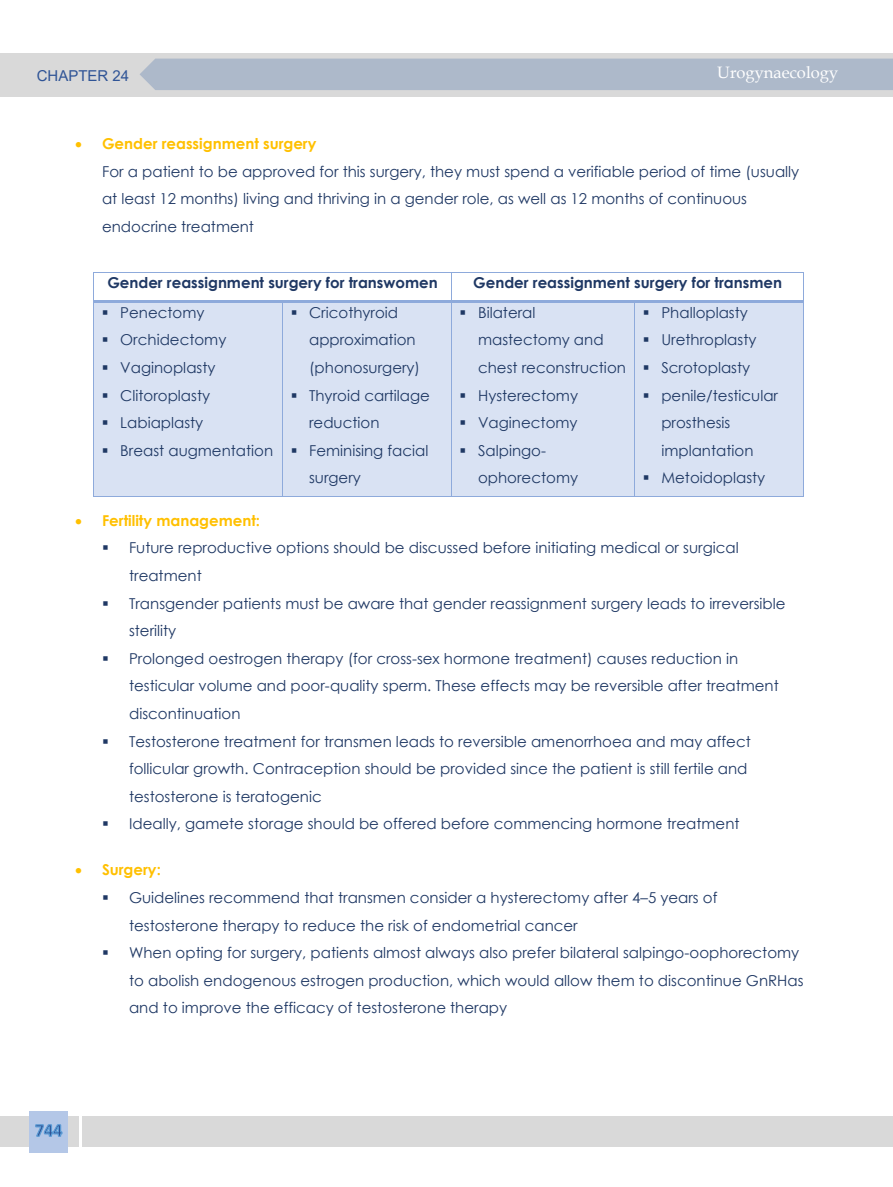
<style>
.page{position:relative;width:893px;height:1187px;background:#fff}
.page>*{position:absolute;margin:0;border:0;box-sizing:border-box;transform-origin:0 0}
.t1{font:16.5px "Book Antiqua 31";color:#fff}
.t2{font:15px/27.6px "Century Gothic";color:#1f3864}
.t3{font:15px "Century Gothic Bold 37";color:#1f3864}
.t4{font:15px "Century Gothic Bold 37";color:#ffc000}
.t5{font:15px "Arial 45";color:#2f5496}
</style>
<div class="page">
<div style="left:0;top:53px;width:893px;height:43px;background:#d9d9d9"></div>
<div style="left:140px;top:59px;width:753px;height:31px;background:#adb9ca"></div>
<div style="left:0;top:1116px;width:79px;height:31px;background:#d9d9d9"></div>
<div style="left:29px;top:1111px;width:39px;height:41px;background:#b4c7e7"></div>
<div style="left:82px;top:1116px;width:811px;height:31px;background:#d9d9d9"></div>
<svg style="left:35px;top:1124px;width:28px;height:13px"></svg>
<hr style="left:94px;top:272px;width:357px;height:1px;background:#8eaadb">
<hr style="left:452px;top:272px;width:351px;height:1px;background:#8eaadb">
<div style="left:94px;top:302px;width:188px;height:194px;background:#d9e2f3"></div>
<div style="left:283px;top:302px;width:168px;height:194px;background:#d9e2f3"></div>
<div style="left:452px;top:302px;width:182px;height:194px;background:#d9e2f3"></div>
<div style="left:635px;top:302px;width:168px;height:194px;background:#d9e2f3"></div>
<svg style="left:93px;top:272px;width:1px;height:30px"></svg>
<hr style="left:94px;top:300px;width:188px;height:2px;background:#8eaadb">
<hr style="left:284px;top:300px;width:167px;height:2px;background:#8eaadb">
<svg style="left:451px;top:272px;width:2px;height:30px"></svg>
<hr style="left:453px;top:300px;width:181px;height:2px;background:#8eaadb">
<hr style="left:637px;top:300px;width:166px;height:2px;background:#8eaadb">
<svg style="left:803px;top:272px;width:1px;height:30px"></svg>
<hr style="left:93px;top:302px;width:1px;height:194px;background:#8eaadb">
<hr style="left:94px;top:496px;width:188px;height:1px;background:#8eaadb">
<hr style="left:282px;top:302px;width:1px;height:194px;background:#8eaadb">
<hr style="left:283px;top:496px;width:168px;height:1px;background:#8eaadb">
<hr style="left:451px;top:302px;width:1px;height:194px;background:#8eaadb">
<hr style="left:452px;top:496px;width:182px;height:1px;background:#8eaadb">
<hr style="left:634px;top:302px;width:1px;height:194px;background:#8eaadb">
<hr style="left:635px;top:496px;width:168px;height:1px;background:#8eaadb">
<hr style="left:803px;top:302px;width:1px;height:194px;background:#8eaadb">
<p class="t5" style="left:37px;top:67px;width:94px">CHAPTER 24</p>
<p class="t1" style="left:717px;top:63px;width:122px">Urogynaecology</p>
<p class="t4" style="left:75px;top:134px;width:243px">• Gender reassignment surgery</p>
<p class="t2" style="left:102px;top:157px;width:699px">For a patient to be approved for this surgery, they must spend a verifiable period of time (usually at least 12 months) living and thriving in a gender role, as well as 12 months of continuous endocrine treatment</p>
<p class="t3" style="left:107px;top:273px;width:332px">Gender reassignment surgery for transwomen</p>
<p class="t3" style="left:473px;top:273px;width:310px">Gender reassignment surgery for transmen</p>
<p class="t2" style="left:102px;top:298px;width:104px">▪ Penectomy</p>
<p class="t2" style="left:102px;top:326px;width:126px">▪ Orchidectomy</p>
<p class="t2" style="left:102px;top:353px;width:115px">▪ Vaginoplasty</p>
<p class="t2" style="left:102px;top:381px;width:110px">▪ Clitoroplasty</p>
<p class="t2" style="left:102px;top:408px;width:103px">▪ Labiaplasty</p>
<p class="t2" style="left:102px;top:436px;width:173px">▪ Breast augmentation</p>
<p class="t2" style="left:309px;top:298px;width:113px;text-indent:-18px">▪ Cricothyroid approximation (phonosurgery)</p>
<p class="t2" style="left:309px;top:381px;width:122px;text-indent:-18px">▪ Thyroid cartilage reduction</p>
<p class="t2" style="left:309px;top:436px;width:121px;text-indent:-18px">▪ Feminising facial surgery</p>
<p class="t2" style="left:478px;top:298px;width:149px;text-indent:-18px">▪ Bilateral mastectomy and chest reconstruction</p>
<p class="t2" style="left:460px;top:381px;width:120px">▪ Hysterectomy</p>
<p class="t2" style="left:460px;top:408px;width:119px">▪ Vaginectomy</p>
<p class="t2" style="left:478px;top:436px;width:101px;text-indent:-18px">▪ Salpingo&shy;ophorectomy</p>
<p class="t2" style="left:643px;top:298px;width:106px">▪ Phalloplasty</p>
<p class="t2" style="left:643px;top:326px;width:115px">▪ Urethroplasty</p>
<p class="t2" style="left:643px;top:353px;width:109px">▪ Scrotoplasty</p>
<p class="t2" style="left:661px;top:381px;width:118px;text-indent:-18px">▪ penile/testicular prosthesis implantation</p>
<p class="t2" style="left:643px;top:464px;width:124px">▪ Metoidoplasty</p>
<p class="t4" style="left:75px;top:510px;width:187px">• Fertility management:</p>
<p class="t2" style="left:129px;top:534px;width:611px;text-indent:-27px">▪ Future reproductive options should be discussed before initiating medical or surgical treatment</p>
<p class="t2" style="left:129px;top:589px;width:658px;text-indent:-27px">▪ Transgender patients must be aware that gender reassignment surgery leads to irreversible sterility</p>
<p class="t2" style="left:129px;top:644px;width:651px;text-indent:-27px">▪ Prolonged oestrogen therapy (for cross-sex hormone treatment) causes reduction in testicular volume and poor-quality sperm. These effects may be reversible after treatment discontinuation</p>
<p class="t2" style="left:129px;top:727px;width:623px;text-indent:-27px">▪ Testosterone treatment for transmen leads to reversible amenorrhoea and may affect follicular growth. Contraception should be provided since the patient is still fertile and testosterone is teratogenic</p>
<p class="t2" style="left:102px;top:809px;width:639px">▪ Ideally, gamete storage should be offered before commencing hormone treatment</p>
<p class="t4" style="left:75px;top:860px;width:87px">• Surgery:</p>
<p class="t2" style="left:129px;top:883px;width:590px;text-indent:-27px">▪ Guidelines recommend that transmen consider a hysterectomy after 4–5 years of testosterone therapy to reduce the risk of endometrial cancer</p>
<p class="t2" style="left:129px;top:938px;width:676px;text-indent:-27px">▪ When opting for surgery, patients almost always also prefer bilateral salpingo-oophorectomy to abolish endogenous estrogen production, which would allow them to discontinue GnRHas and to improve the efficacy of testosterone therapy</p>
</div>
